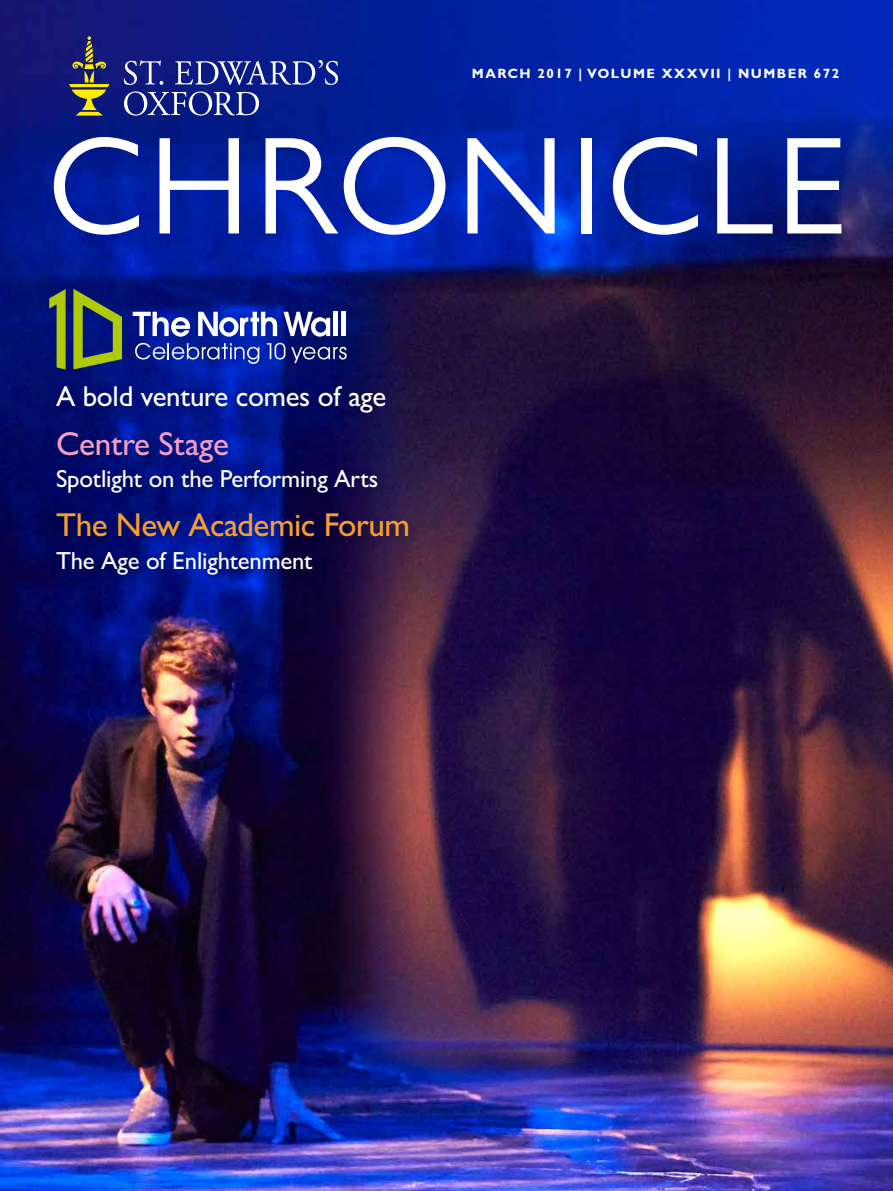
<style>
.page{position:relative;width:893px;height:1191px;background:#fff}
.page>*{position:absolute;margin:0;border:0;box-sizing:border-box;transform-origin:0 0}
.t1{font:139.65px "Gill Sans MT Pro";letter-spacing:.025em;color:#fff}
.t2{font:500 33.3px "Gill Sans MT Pro";letter-spacing:-.015em;color:#f59e33}
.t3{font:500 33.3px "Gill Sans MT Pro";letter-spacing:-.01em;color:#f29fc5}
.t4{font:500 28.8px "Gill Sans MT Pro";letter-spacing:-.01em;color:#fff}
.t5{font:500 24.75px "Gill Sans MT Pro";letter-spacing:-.01em;color:#fff}
.t6{font:700 13.5px "Gill Sans MT Pro";letter-spacing:.11em;color:#fff}
</style>
<div class="page">
<img style="left:0;top:0;width:893px;height:1191px">
<svg style="left:69px;top:36px;width:40px;height:80px;background:#4e4e5a"></svg>
<svg style="left:124px;top:60px;width:39px;height:25px"></svg>
<svg style="left:175px;top:60px;width:163px;height:25px;background:#4655a6"></svg>
<svg style="left:124px;top:91px;width:135px;height:25px"></svg>
<div style="left:51px;top:381px;width:368px;height:205px;background:#000;opacity:.2"></div>
<svg style="left:73px;top:289px;width:49px;height:80px;background:#4e6348"></svg>
<svg style="left:49px;top:289px;width:17px;height:80px"></svg>
<svg style="left:135px;top:343px;width:124px;height:21px;background:#374cb4"></svg>
<svg style="left:267px;top:343px;width:18px;height:16px"></svg>
<svg style="left:291px;top:347px;width:56px;height:16px"></svg>
<svg style="left:284px;top:312px;width:46px;height:25px"></svg>
<div style="left:333px;top:312px;width:5px;height:24px;background:#fff"></div>
<div style="left:341px;top:312px;width:5px;height:24px;background:#fff"></div>
<svg style="left:133px;top:312px;width:57px;height:25px"></svg>
<svg style="left:198px;top:312px;width:79px;height:25px"></svg>
<p class="t6" style="left:472px;top:65px;width:369px">MARCH 2017 | VOLUME XXXVII | NUMBER 672</p>
<h1 class="t1" style="left:47px;top:106px;width:800px">CHRONICLE</h1>
<p class="t4" style="left:56px;top:379px;width:332px">A bold venture comes of age</p>
<h2 class="t3" style="left:56px;top:423px;width:174px">Centre Stage</h2>
<p class="t5" style="left:56px;top:464px;width:324px">Spotlight on the Performing Arts</p>
<h2 class="t2" style="left:56px;top:505px;width:356px">The New Academic Forum</h2>
<p class="t5" style="left:56px;top:546px;width:258px">The Age of Enlightenment</p>
</div>
